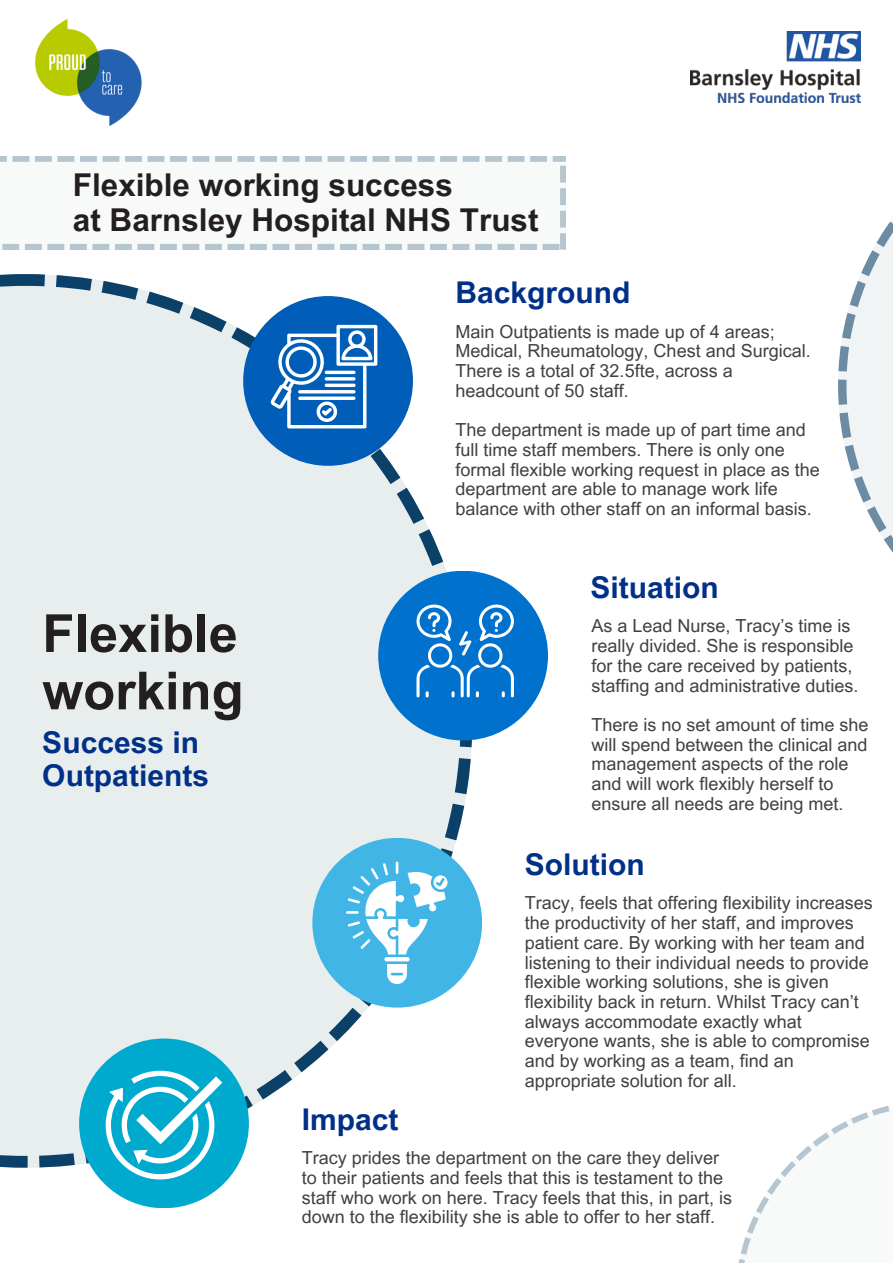
<style>
.page{position:relative;width:893px;height:1263px;background:#fff}
.page>*{position:absolute;margin:0;border:0;box-sizing:border-box;transform-origin:0 0}
.t1{font:700 52.5px/57.4px "Arial MT Pro";color:#231f20}
.t2{font:700 31.5px/34.3px "Arial MT Pro";color:#231f20}
.t3{font:700 30px/32.6px "Arial MT Pro";color:#003087}
.t4{font:18px/19.6px "Arial MT Pro";color:#404040}
</style>
<div class="page">
<svg style="left:0;top:274px;width:472px;height:893px;fill:#e8edee"></svg>
<div style="left:243px;top:296px;width:170px;height:170px;background:#005eb8;border-radius:50%"></div>
<div style="left:378px;top:571px;width:170px;height:169px;background:#0072ce;border-radius:50%"></div>
<div style="left:312px;top:838px;width:170px;height:169px;background:#41b6e6;border-radius:50%"></div>
<div style="left:79px;top:1038px;width:170px;height:170px;background:#00a9ce;border-radius:50%"></div>
<svg style="left:270px;top:325px;width:107px;height:103px"></svg>
<svg style="left:416px;top:604px;width:98px;height:93px"></svg>
<svg style="left:346px;top:861px;width:102px;height:123px"></svg>
<svg style="left:838px;top:102px;width:55px;height:451px"></svg>
<svg style="left:738px;top:1106px;width:152px;height:157px"></svg>
<svg style="left:106px;top:1071px;width:116px;height:108px"></svg>
<img style="left:690px;top:31px;width:171px;height:71px">
<svg style="left:0;top:156px;width:565px;height:93px"></svg>
<img style="left:35px;top:19px;width:107px;height:107px">
<p class="t2" style="left:73px;top:172px;width:467px">Flexible working success<br>at Barnsley Hospital NHS Trust</p>
<h1 class="t3" style="left:455px;top:280px;width:177px">Background</h1>
<h2 class="t4" style="left:455px;top:324px;width:357px">Main Outpatients is made up of 4 areas; Medical, Rheumatology, Chest and Surgical.<br>There is a total of 32.5fte, across a headcount of 50 staff.</h2>
<h2 class="t4" style="left:455px;top:422px;width:366px">The department is made up of part time and full time staff members. There is only one formal flexible working request in place as the department are able to manage work life balance with other staff on an informal basis.</h2>
<p class="t1" style="left:42px;top:611px;width:203px">Flexible working</p>
<h2 class="t3" style="left:42px;top:730px;width:168px">Success in<br>Outpatients</h2>
<p class="t3" style="left:590px;top:575px;width:130px">Situation</p>
<p class="t4" style="left:591px;top:618px;width:269px">As a Lead Nurse, Tracy’s time is really divided. She is responsible for the care received by patients, staffing and administrative duties.</p>
<p class="t4" style="left:591px;top:717px;width:279px">There is no set amount of time she will spend between the clinical and management aspects of the role and will work flexibly herself to ensure all needs are being met.</p>
<p class="t3" style="left:524px;top:852px;width:121px">Solution</p>
<p class="t4" style="left:524px;top:895px;width:350px">Tracy, feels that offering flexibility increases the productivity of her staff, and improves patient care. By working with her team and listening to their individual needs to provide flexible working solutions, she is given flexibility back in return. Whilst Tracy can’t always accommodate exactly what everyone wants, she is able to compromise and by working as a team, find an appropriate solution for all.</p>
<h2 class="t3" style="left:302px;top:1106px;width:98px">Impact</h2>
<p class="t4" style="left:302px;top:1150px;width:432px">Tracy prides the department on the care they deliver to their patients and feels that this is testament to the staff who work on here. Tracy feels that this, in part, is down to the flexibility she is able to offer to her staff.</p>
</div>
